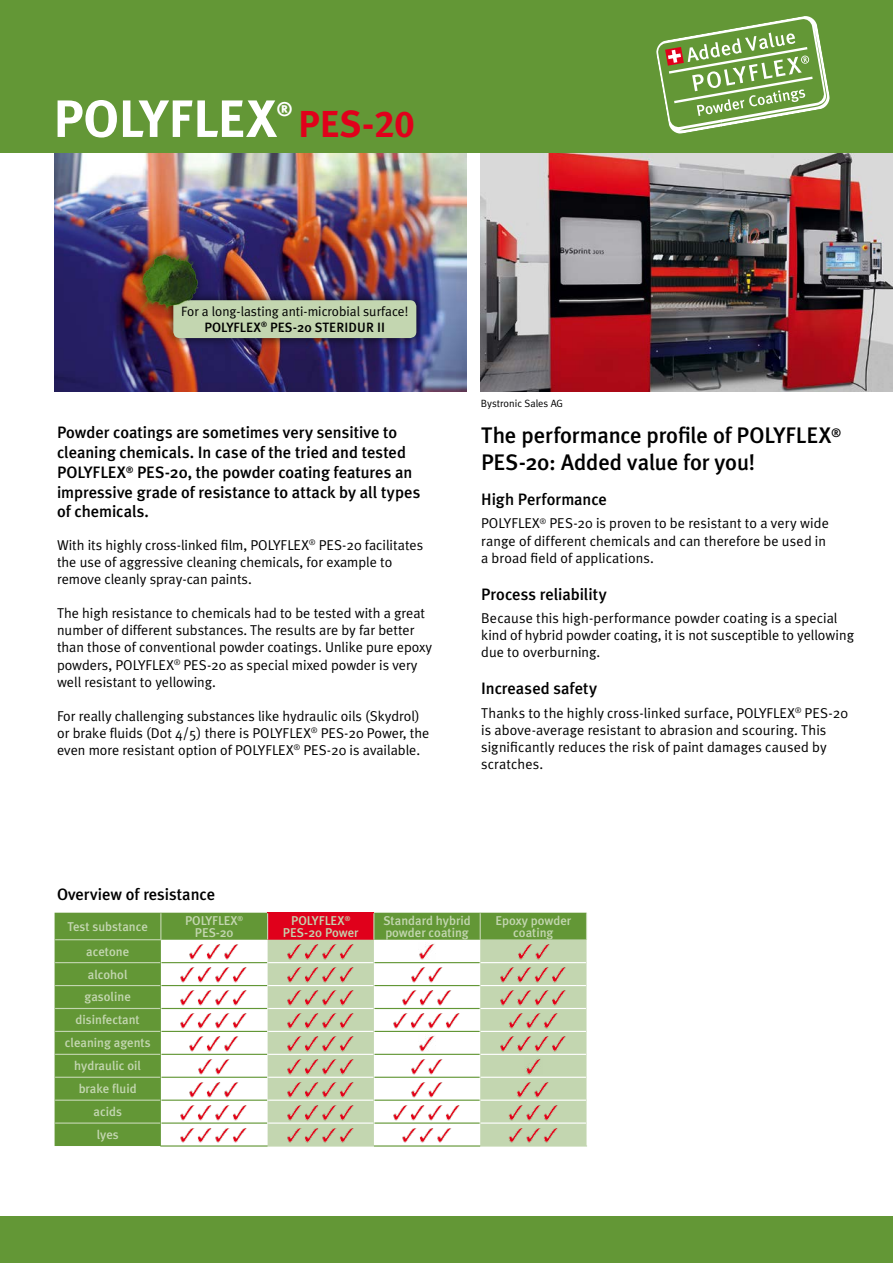
<style>
.page{position:relative;width:893px;height:1263px;background:#fff}
.page>*{position:absolute;margin:0;border:0;box-sizing:border-box;transform-origin:0 0}
.t1{font:700 52.5px "Meta Plus";color:#fff}
.t2{font:700 37.5px "Meta Plus";color:#e0001b}
.t3{font:500 22.5px/27px "Meta Plus";letter-spacing:-.005em;color:#000}
.t4{font:700 19.5px "Meta Plus";color:#fff}
.Text_fk{font:500 16.5px/19.8px "Meta Plus";letter-spacing:-.005em;color:#000}
.Text_fk-2{font:14.25px/17.1px "Meta Plus Normal";color:#000}
.Text_fk-3{font:13.5px "Meta Plus Normal";color:#000}
.Text_fk-4{font:500 13.5px "Meta Plus";color:#000}
.Tabelle_Titel{font:500 12.75px/12px "Meta Plus";color:#c3d6b0;text-align:center}
.Text_fk-5{font:10.5px "Meta Plus Normal";color:#000}
.s1{font-family:"Meta Plus Bold Caps";font-weight:400}
</style>
<div class="page">
<div style="left:0;top:0;width:893px;height:153px;background:#639736"></div>
<div style="left:0;top:1216px;width:893px;height:47px;background:#639736"></div>
<img style="left:481px;top:154px;width:412px;height:237px">
<img style="left:54px;top:154px;width:412px;height:237px">
<svg style="left:55px;top:913px;width:531px;height:233px;fill:#639736"></svg>
<div style="left:268px;top:913px;width:106px;height:27px;background:#e0001b"></div>
<svg style="left:268px;top:940px;width:318px;height:205px;fill:#c3d6b0"></svg>
<hr style="left:268px;top:962px;width:105px;height:1px;background:#fff">
<hr style="left:481px;top:962px;width:105px;height:1px;background:#fff">
<hr style="left:268px;top:985px;width:105px;height:1px;background:#fff">
<hr style="left:481px;top:985px;width:105px;height:1px;background:#fff">
<hr style="left:268px;top:1008px;width:105px;height:1px;background:#fff">
<hr style="left:481px;top:1008px;width:105px;height:1px;background:#fff">
<hr style="left:268px;top:1031px;width:105px;height:1px;background:#fff">
<hr style="left:481px;top:1031px;width:105px;height:1px;background:#fff">
<hr style="left:268px;top:1054px;width:105px;height:1px;background:#fff">
<hr style="left:481px;top:1054px;width:105px;height:1px;background:#fff">
<hr style="left:268px;top:1077px;width:105px;height:1px;background:#fff">
<hr style="left:481px;top:1077px;width:105px;height:1px;background:#fff">
<svg style="left:160px;top:913px;width:1px;height:26px"></svg>
<svg style="left:267px;top:913px;width:1px;height:27px"></svg>
<svg style="left:373px;top:913px;width:1px;height:27px"></svg>
<svg style="left:480px;top:913px;width:1px;height:27px"></svg>
<svg style="left:586px;top:913px;width:1px;height:27px"></svg>
<hr style="left:55px;top:939px;width:106px;height:1px;background:#c3d6b0">
<hr style="left:55px;top:962px;width:105px;height:1px;background:#c3d6b0">
<hr style="left:55px;top:985px;width:105px;height:1px;background:#c3d6b0">
<hr style="left:55px;top:1008px;width:105px;height:1px;background:#c3d6b0">
<hr style="left:55px;top:1031px;width:105px;height:1px;background:#c3d6b0">
<hr style="left:55px;top:1054px;width:105px;height:1px;background:#c3d6b0">
<hr style="left:55px;top:1077px;width:105px;height:1px;background:#c3d6b0">
<hr style="left:55px;top:1099px;width:105px;height:2px;background:#c3d6b0">
<hr style="left:55px;top:1122px;width:105px;height:2px;background:#c3d6b0">
<hr style="left:268px;top:1099px;width:105px;height:2px;background:#fff">
<hr style="left:481px;top:1099px;width:105px;height:2px;background:#fff">
<hr style="left:268px;top:1122px;width:105px;height:2px;background:#fff">
<hr style="left:481px;top:1122px;width:105px;height:2px;background:#fff">
<hr style="left:268px;top:1145px;width:106px;height:1px;background:#c3d6b0">
<hr style="left:480px;top:1145px;width:107px;height:1px;background:#c3d6b0">
<hr style="left:161px;top:962px;width:106px;height:1px;background:#639736">
<hr style="left:161px;top:985px;width:106px;height:1px;background:#639736">
<hr style="left:161px;top:1008px;width:106px;height:1px;background:#639736">
<hr style="left:161px;top:1031px;width:106px;height:1px;background:#639736">
<hr style="left:161px;top:1054px;width:106px;height:1px;background:#639736">
<hr style="left:374px;top:962px;width:106px;height:1px;background:#639736">
<hr style="left:374px;top:985px;width:106px;height:1px;background:#639736">
<hr style="left:374px;top:1008px;width:106px;height:1px;background:#639736">
<hr style="left:374px;top:1031px;width:106px;height:1px;background:#639736">
<hr style="left:374px;top:1054px;width:106px;height:1px;background:#639736">
<hr style="left:161px;top:1077px;width:106px;height:1px;background:#639736">
<hr style="left:374px;top:1077px;width:106px;height:1px;background:#639736">
<hr style="left:161px;top:1099px;width:106px;height:2px;background:#639736">
<hr style="left:374px;top:1099px;width:106px;height:2px;background:#639736">
<hr style="left:161px;top:1122px;width:106px;height:2px;background:#639736">
<hr style="left:160px;top:1145px;width:108px;height:1px;background:#639736">
<hr style="left:374px;top:1122px;width:106px;height:2px;background:#639736">
<hr style="left:374px;top:1145px;width:106px;height:1px;background:#639736">
<img style="left:188px;top:943px;width:52px;height:17px">
<img style="left:286px;top:943px;width:69px;height:17px">
<img style="left:418px;top:943px;width:18px;height:17px">
<img style="left:515px;top:943px;width:37px;height:17px">
<img style="left:180px;top:966px;width:69px;height:16px">
<img style="left:286px;top:966px;width:69px;height:16px">
<img style="left:410px;top:966px;width:34px;height:16px">
<img style="left:499px;top:966px;width:69px;height:16px">
<img style="left:180px;top:988px;width:69px;height:17px">
<img style="left:286px;top:988px;width:69px;height:17px">
<img style="left:401px;top:988px;width:52px;height:17px">
<img style="left:499px;top:988px;width:69px;height:17px">
<img style="left:180px;top:1011px;width:69px;height:17px">
<img style="left:286px;top:1011px;width:69px;height:17px">
<img style="left:393px;top:1011px;width:68px;height:17px">
<img style="left:507px;top:1011px;width:52px;height:17px">
<img style="left:188px;top:1034px;width:52px;height:17px">
<img style="left:286px;top:1034px;width:69px;height:17px">
<img style="left:418px;top:1034px;width:18px;height:17px">
<img style="left:499px;top:1034px;width:69px;height:17px">
<img style="left:197px;top:1057px;width:34px;height:17px">
<img style="left:286px;top:1057px;width:69px;height:17px">
<img style="left:410px;top:1057px;width:34px;height:17px">
<img style="left:525px;top:1057px;width:17px;height:17px">
<img style="left:188px;top:1080px;width:52px;height:17px">
<img style="left:286px;top:1080px;width:69px;height:17px">
<img style="left:410px;top:1080px;width:34px;height:17px">
<img style="left:516px;top:1080px;width:34px;height:17px">
<img style="left:180px;top:1103px;width:69px;height:17px">
<img style="left:286px;top:1103px;width:69px;height:17px">
<img style="left:393px;top:1103px;width:68px;height:17px">
<img style="left:507px;top:1103px;width:52px;height:17px">
<img style="left:180px;top:1126px;width:69px;height:17px">
<img style="left:286px;top:1126px;width:69px;height:17px">
<img style="left:401px;top:1126px;width:52px;height:17px">
<img style="left:507px;top:1126px;width:52px;height:17px">
<div style="left:131px;top:245px;width:295px;height:102px;background:#000;opacity:.75"></div>
<div style="left:173px;top:300px;width:243px;height:38px;background:#c3d6b0;border-radius:6px"></div>
<img style="left:127px;top:243px;width:83px;height:76px">
<svg style="left:656px;top:16px;width:174px;height:118px"></svg>
<p class="t1" style="left:53px;top:88px;width:225px">POLYFLEX</p>
<p class="t4" style="left:277px;top:98px;width:17px">®</p>
<p class="t2" style="left:298px;top:102px;width:118px">PES-<span class="s1">20</span></p>
<p class="Text_fk-3" style="left:181px;top:303px;width:229px">For a long-lasting anti-microbial surface!</p>
<p class="Text_fk-4" style="left:205px;top:319px;width:182px">POLYFLEX<sup>®</sup> PES-20 STERIDUR II</p>
<p class="Text_fk" style="left:57px;top:422px;width:365px">Powder coatings are sometimes very sensitive to cleaning chemicals. In case of the tried and tested POLYFLEX<sup>®</sup> PES-20, the powder coating features an impressive grade of resistance to attack by all types of chemicals.</p>
<p class="Text_fk-2" style="left:57px;top:536px;width:368px">With its highly cross-linked film, POLYFLEX<sup>®</sup> PES-20 facilitates the use of aggressive cleaning chemicals, for example to remove cleanly spray-can paints.</p>
<p class="Text_fk-2" style="left:57px;top:604px;width:377px">The high resistance to chemicals had to be tested with a great number of different substances. The results are by far better than those of conventional powder coatings. Unlike pure epoxy powders, POLYFLEX<sup>®</sup> PES-20 as special mixed powder is very well resistant to yellowing.</p>
<p class="Text_fk-2" style="left:57px;top:707px;width:374px">For really challenging substances like hydraulic oils (Skydrol) or brake fluids (Dot 4/5) there is POLYFLEX<sup>®</sup> PES-20 Power, the even more resistant option of POLYFLEX<sup>®</sup> PES-20 is available.</p>
<p class="Text_fk-5" style="left:481px;top:397px;width:84px">Bystronic Sales AG</p>
<p class="t3" style="left:481px;top:421px;width:361px">The performance profile of POLYFLEX<sup>®<br></sup>PES-20: Added value for you!</p>
<p class="Text_fk" style="left:481px;top:489px;width:127px">High Performance</p>
<p class="Text_fk-2" style="left:481px;top:515px;width:349px">POLYFLEX<sup>®</sup> PES-20 is proven to be resistant to a very wide range of different chemicals and can therefore be used in a broad field of applications.</p>
<p class="Text_fk" style="left:481px;top:584px;width:127px">Process reliability</p>
<p class="Text_fk-2" style="left:481px;top:609px;width:374px">Because this high-performance powder coating is a special kind of hybrid powder coating, it is not susceptible to yellowing due to overburning.</p>
<p class="Text_fk" style="left:481px;top:678px;width:117px">Increased safety</p>
<p class="Text_fk-2" style="left:481px;top:704px;width:368px">Thanks to the highly cross-linked surface, POLYFLEX<sup>®</sup> PES-20 is above-average resistant to abrasion and scouring. This significantly reduces the risk of paint damages caused by scratches.</p>
<p class="Text_fk" style="left:57px;top:885px;width:160px">Overview of resistance</p>
<p class="Tabelle_Titel" style="left:68px;top:920px;width:82px">Test substance</p>
<p class="Tabelle_Titel" style="left:185px;top:914px;width:60px">POLYFLEX<sup>®<br></sup>PES-20</p>
<p class="Tabelle_Titel" style="left:291px;top:914px;width:61px">POLYFLEX<sup>®</sup></p>
<p class="Tabelle_Titel" style="left:283px;top:926px;width:77px">PES-20 Power</p>
<p class="Tabelle_Titel" style="left:86px;top:945px;width:44px">acetone</p>
<p class="Tabelle_Titel" style="left:88px;top:968px;width:41px">alcohol</p>
<p class="Tabelle_Titel" style="left:85px;top:991px;width:48px">gasoline</p>
<p class="Tabelle_Titel" style="left:76px;top:1014px;width:66px">disinfectant</p>
<p class="Tabelle_Titel" style="left:65px;top:1037px;width:87px">cleaning agents</p>
<p class="Tabelle_Titel" style="left:74px;top:1060px;width:68px">hydraulic oil</p>
<p class="Tabelle_Titel" style="left:79px;top:1082px;width:60px">brake fluid</p>
<p class="Tabelle_Titel" style="left:94px;top:1105px;width:30px">acids</p>
<p class="Tabelle_Titel" style="left:97px;top:1129px;width:24px">lyes</p>
<p class="Tabelle_Titel" style="left:383px;top:914px;width:89px;text-align:left">Standard hybrid powder coating</p>
<p class="Tabelle_Titel" style="left:495px;top:914px;width:77px">Epoxy powder coating</p>
</div>
